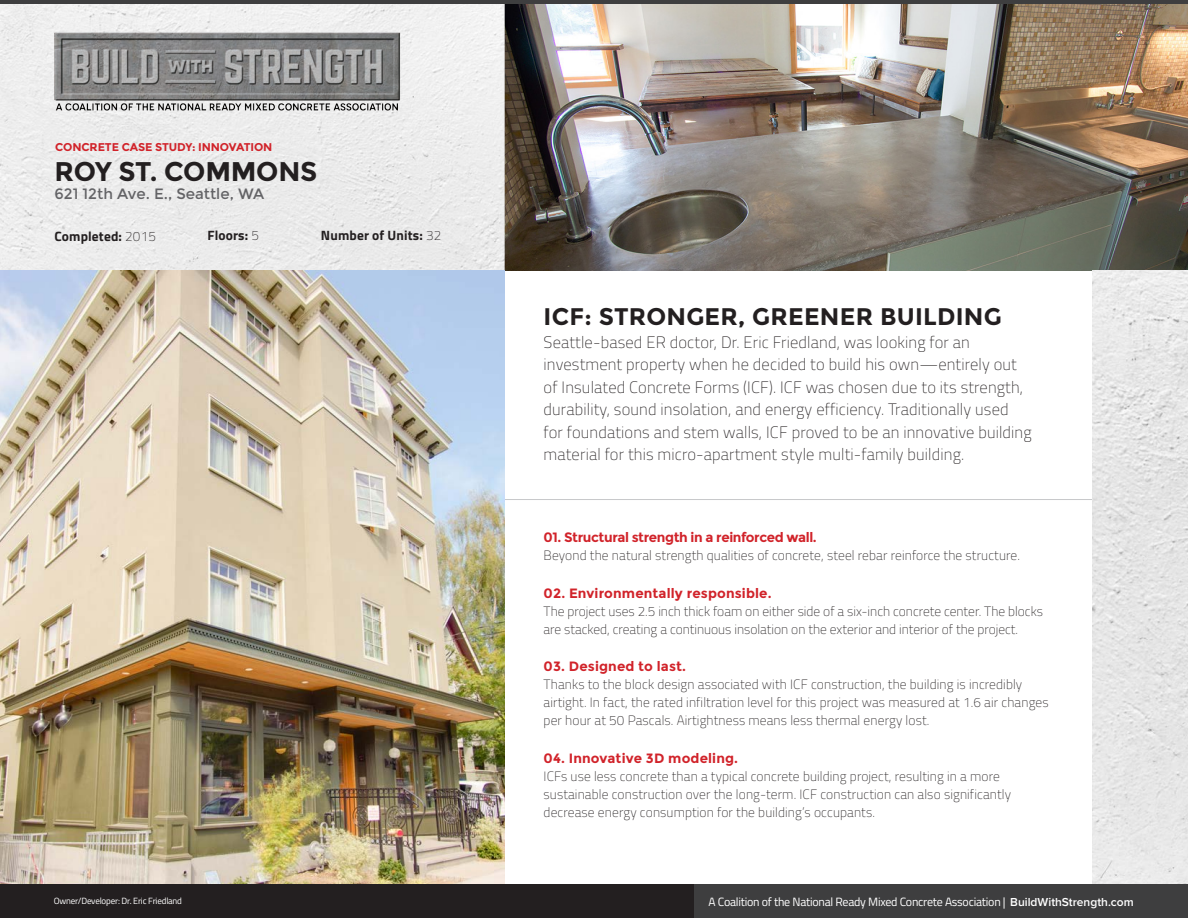
<style>
.page{position:relative;width:1188px;height:918px;background:#fff}
.page>*{position:absolute;margin:0;border:0;box-sizing:border-box;transform-origin:0 0}
.t1{font:700 27px "Montserrat";letter-spacing:-.01em;color:#231f20}
.t2{font:700 24px "Montserrat";letter-spacing:.01em;color:#231f20}
.body{font:100 16.5px/22.5px "Titillium Web";letter-spacing:.01em;color:#231f20}
.t3{font:15px "Montserrat";color:#636366}
.body_2{font:100 13.5px/18px "Titillium Web";letter-spacing:.01em;color:#231f20}
.t4{font:700 13.5px "Montserrat";letter-spacing:.01em;color:#d1232a}
.t5{font:700 13.5px "Montserrat";letter-spacing:-.03em;color:#d1232a}
.body-2{font:700 13.5px "Titillium Web";letter-spacing:.01em;color:#231f20}
.t6{font:12px "Titillium Web";letter-spacing:-.02em;color:#fff}
.h4_-_gray{font:700 11.25px "Montserrat";letter-spacing:-.01em;color:#d1232a}
.t7{font:9px "Titillium Web";letter-spacing:-.02em;color:#fff}
.s1{font-weight:100}
.s2{font-family:"Proxima Nova";font-weight:600}
</style>
<div class="page">
<img style="left:505px;top:4px;width:683px;height:266px">
<hr style="left:505px;top:499px;width:683px;height:1px;background:#c7c8ca">
<img style="left:1093px;top:270px;width:95px;height:614px">
<img style="left:0;top:4px;width:505px;height:266px">
<img style="left:0;top:270px;width:505px;height:614px">
<img style="left:55px;top:30px;width:354px;height:82px">
<hr style="left:0;top:0;width:1188px;height:4px;background:#3e3e3f">
<div style="left:0;top:884px;width:1188px;height:34px;background:#231f20"></div>
<div style="left:695px;top:884px;width:493px;height:34px;background:#3e3e3f"></div>
<p class="h4_-_gray" style="left:55px;top:140px;width:219px">CONCRETE CASE STUDY: INNOVATION</p>
<p class="t1" style="left:55px;top:156px;width:264px">ROY ST. COMMONS</p>
<p class="t3" style="left:55px;top:185px;width:211px">621 12th Ave. E., Seattle, WA</p>
<p class="body-2" style="left:55px;top:226px;width:103px">Completed: <span class="s1">2015</span></p>
<p class="body-2" style="left:207px;top:225px;width:53px">Floors: <span class="s1">5</span></p>
<p class="body-2" style="left:321px;top:225px;width:122px">Number of Units: <span class="s1">32</span></p>
<p class="t2" style="left:544px;top:303px;width:460px">ICF: STRONGER, GREENER BUILDING</p>
<p class="body" style="left:544px;top:330px;width:490px">Seattle-based ER doctor, Dr. Eric Friedland, was looking for an investment property when he decided to build his own—entirely out of Insulated Concrete Forms (ICF). ICF was chosen due to its strength, durability, sound insolation, and energy efficiency. Traditionally used for foundations and stem walls, ICF proved to be an innovative building material for this micro-apartment style multi-family building.</p>
<p class="t5" style="left:544px;top:530px;width:275px">01. Structural strength in a reinforced wall.</p>
<p class="body_2" style="left:544px;top:546px;width:478px">Beyond the natural strength qualities of concrete, steel rebar reinforce the structure.</p>
<p class="t4" style="left:544px;top:585px;width:229px">02. Environmentally responsible.</p>
<p class="body_2" style="left:544px;top:602px;width:501px">The project uses 2.5 inch thick foam on either side of a six-inch concrete center. The blocks are stacked, creating a continuous insolation on the exterior and interior of the project.</p>
<p class="t4" style="left:544px;top:659px;width:144px">03. Designed to last.</p>
<p class="body_2" style="left:544px;top:675px;width:507px">Thanks to the block design associated with ICF construction, the building is incredibly airtight. In fact, the rated infiltration level for this project was measured at 1.6 air changes per hour at 50 Pascals. Airtightness means less thermal energy lost.</p>
<p class="t4" style="left:544px;top:750px;width:196px">04. Innovative 3D modeling.</p>
<p class="body_2" style="left:544px;top:767px;width:469px">ICFs use less concrete than a typical concrete building project, resulting in a more sustainable construction over the long-term. ICF construction can also significantly decrease energy consumption for the building’s occupants.</p>
<p class="t7" style="left:54px;top:894px;width:130px">Owner/Developer: Dr. Eric Friedland</p>
<p class="t6" style="left:709px;top:893px;width:427px">A Coalition of the National Ready Mixed Concrete Association | <span class="s2">BuildWithStrength.com</span></p>
</div>
